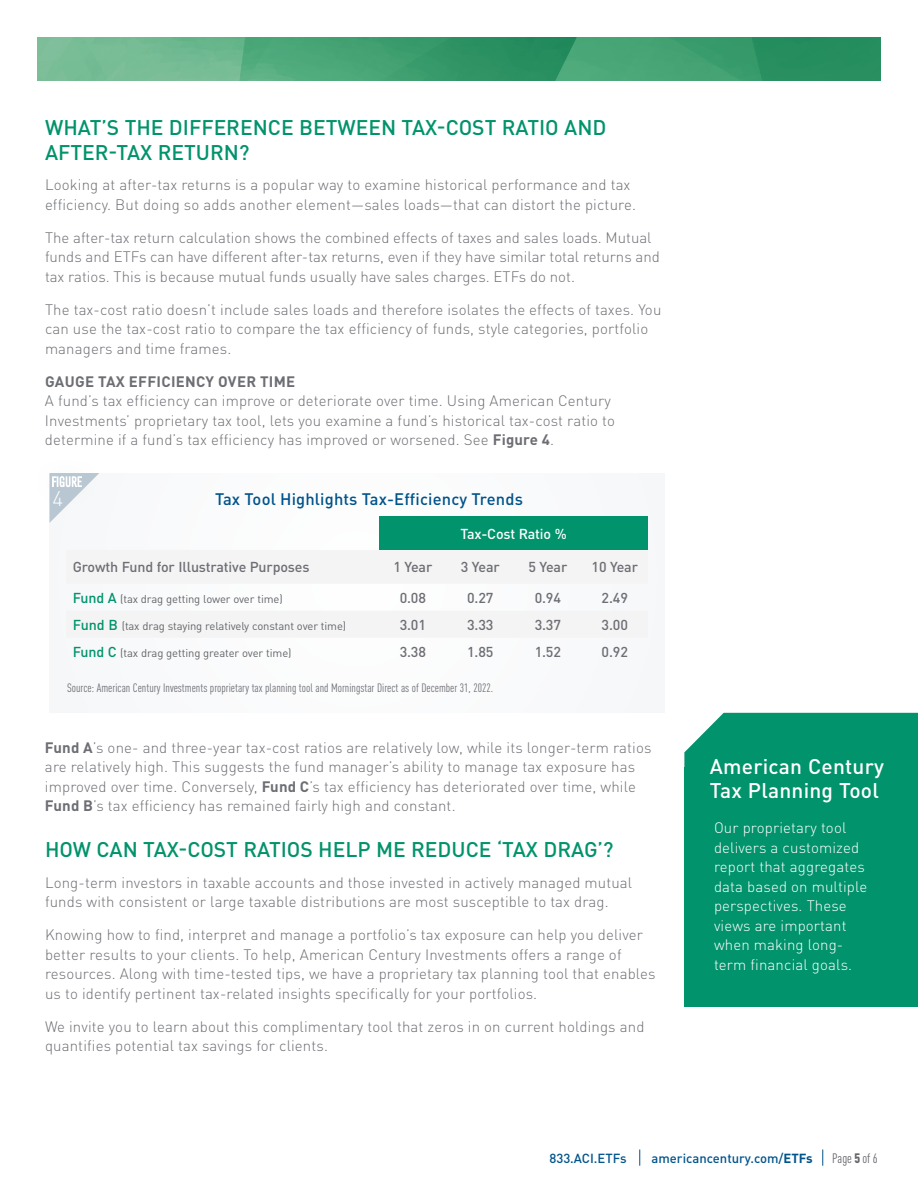
<style>
.page{position:relative;width:918px;height:1188px;background:#fff}
.page>*{position:absolute;margin:0;border:0;box-sizing:border-box;transform-origin:0 0}
.t1{font:500 21px/25.5px "DINOT";color:#00936c}
.t2{font:500 21px/24px "DINOT";letter-spacing:.01em;color:#fff}
.t3{font:300 21px "DINOT";color:#fff}
.t4{font:500 16.5px "DINOT";letter-spacing:.01em;color:#00538b}
.t5{font:300 15px/19.5px "DINOT";letter-spacing:.01em;color:#6d6e74}
.t6{font:300 15px/19.5px "DINOT";letter-spacing:.01em;color:#fff}
.t7{font:700 15px "DINOT";letter-spacing:.02em;color:#6d6e74}
.t8{font:500 14.25px "DINOT";letter-spacing:-.01em;color:#6d6e74}
.t9{font:500 14.25px "DINOT";letter-spacing:-.01em;color:#fff}
.t10{font:condensed 13.5px "DINOT";letter-spacing:-.005em;color:#636569}
.t11{font:500 13.05px "DINOT";color:#00538b}
.t12{font:condensed 12px "DINOT";color:#6d6e74}
.t13{font:11.25px "DINOT";letter-spacing:-.01em;color:#636569}
.s1{font-weight:700}
.s2{font-weight:500;font-size:14.25px;color:#00936c}
.s3{font-weight:900}
</style>
<div class="page">
<svg style="left:822px;top:1150px;width:1px;height:16px"></svg>
<img style="left:38px;top:38px;width:842px;height:43px">
<div style="left:50px;top:473px;width:615px;height:240px;background:#f8f9fa"></div>
<svg style="left:49px;top:473px;width:50px;height:50px"></svg>
<div style="left:379px;top:516px;width:269px;height:34px;background:#00936c"></div>
<div style="left:684px;top:767px;width:234px;height:240px;background:#00936c"></div>
<svg style="left:684px;top:713px;width:234px;height:54px;background:#109a75"></svg>
<svg style="left:639px;top:1150px;width:1px;height:16px"></svg>
<h1 class="t1" style="left:45px;top:114px;width:563px">WHAT’S THE DIFFERENCE BETWEEN TAX-COST RATIO AND<br>AFTER-TAX RETURN?</h1>
<p class="t5" style="left:45px;top:175px;width:593px">Looking at after-tax returns is a popular way to examine historical performance and tax efficiency. But doing so adds another element—sales loads—that can distort the picture.</p>
<p class="t5" style="left:45px;top:228px;width:616px">The after-tax return calculation shows the combined effects of taxes and sales loads. Mutual funds and ETFs can have different after-tax returns, even if they have similar total returns and tax ratios. This is because mutual funds usually have sales charges. ETFs do not.</p>
<p class="t5" style="left:45px;top:300px;width:618px">The tax-cost ratio doesn’t include sales loads and therefore isolates the effects of taxes. You can use the tax-cost ratio to compare the tax efficiency of funds, style categories, portfolio managers and time frames.</p>
<p class="t7" style="left:45px;top:372px;width:252px">GAUGE TAX EFFICIENCY OVER TIME</p>
<p class="t5" style="left:45px;top:391px;width:572px">A fund’s tax efficiency can improve or deteriorate over time. Using American Century<br>Investments’ proprietary tax tool, lets you examine a fund’s historical tax-cost ratio to determine if a fund’s tax efficiency has improved or worsened. See <span class="s1">Figure 4</span>.</p>
<h1 class="t3" style="left:52px;top:485px;width:12px">4</h1>
<p class="t4" style="left:215px;top:488px;width:309px">Tax Tool Highlights Tax-Efficiency Trends</p>
<p class="t9" style="left:460px;top:524px;width:108px">Tax-Cost Ratio %</p>
<p class="t8" style="left:73px;top:558px;width:238px">Growth Fund for Illustrative Purposes</p>
<p class="t8" style="left:393px;top:558px;width:40px">1 Year</p>
<p class="t8" style="left:461px;top:558px;width:40px">3 Year</p>
<p class="t8" style="left:528px;top:558px;width:40px">5 Year</p>
<p class="t8" style="left:592px;top:558px;width:48px">10 Year</p>
<p class="t13" style="left:73px;top:592px;width:211px"><span class="s2">Fund A</span> (tax drag getting lower over time)</p>
<p class="t8" style="left:400px;top:588px;width:28px">0.08</p>
<p class="t8" style="left:467px;top:588px;width:28px">0.27</p>
<p class="t8" style="left:535px;top:588px;width:28px">0.94</p>
<p class="t8" style="left:602px;top:588px;width:28px">2.49</p>
<p class="t13" style="left:73px;top:619px;width:275px"><span class="s2">Fund B</span> (tax drag staying relatively constant over time)</p>
<p class="t8" style="left:400px;top:615px;width:28px">3.01</p>
<p class="t8" style="left:467px;top:615px;width:28px">3.33</p>
<p class="t8" style="left:535px;top:615px;width:28px">3.37</p>
<p class="t8" style="left:602px;top:615px;width:28px">3.00</p>
<p class="t13" style="left:73px;top:646px;width:220px"><span class="s2">Fund C</span> (tax drag getting greater over time)</p>
<p class="t8" style="left:400px;top:642px;width:28px">3.38</p>
<p class="t8" style="left:467px;top:642px;width:28px">1.85</p>
<p class="t8" style="left:535px;top:642px;width:28px">1.52</p>
<p class="t8" style="left:602px;top:642px;width:28px">0.92</p>
<p class="t12" style="left:67px;top:681px;width:428px">Source: American Century Investments proprietary tax planning tool and Morningstar Direct as of December 31, 2022.</p>
<p class="t5" style="left:45px;top:738px;width:608px"><span class="s1">Fund A</span>’s one- and three-year tax-cost ratios are relatively low, while its longer-term ratios are relatively high. This suggests the fund manager’s ability to manage tax exposure has improved over time. Conversely, <span class="s1">Fund C</span>’s tax efficiency has deteriorated over time, while <span class="s1">Fund B</span>’s tax efficiency has remained fairly high and constant.</p>
<h1 class="t1" style="left:45px;top:836px;width:570px">HOW CAN TAX-COST RATIOS HELP ME REDUCE ‘TAX DRAG’?</h1>
<p class="t5" style="left:45px;top:872px;width:589px">Long-term investors in taxable accounts and those invested in actively managed mutual funds with consistent or large taxable distributions are most susceptible to tax drag.</p>
<p class="t5" style="left:45px;top:925px;width:612px">Knowing how to find, interpret and manage a portfolio’s tax exposure can help you deliver better results to your clients. To help, American Century Investments offers a range of resources. Along with time-tested tips, we have a proprietary tax planning tool that enables us to identify pertinent tax-related insights specifically for your portfolios.</p>
<p class="t5" style="left:45px;top:1016px;width:601px">We invite you to learn about this complimentary tool that zeros in on current holdings and quantifies potential tax savings for clients.</p>
<h1 class="t2" style="left:710px;top:754px;width:176px">American Century<br>Tax Planning Tool</h1>
<p class="t6" style="left:714px;top:818px;width:155px">Our proprietary tool delivers a customized report that aggregates data based on multiple perspectives. These views are important when making long&shy;term financial goals.</p>
<p class="t11" style="left:549px;top:1150px;width:79px">833.ACI.ETFs</p>
<p class="t11" style="left:652px;top:1150px;width:163px">americancentury.com/<span class="s1">ETFs</span></p>
<p class="t10" style="left:832px;top:1150px;width:47px">Page <span class="s3">5</span> of 6</p>
</div>
